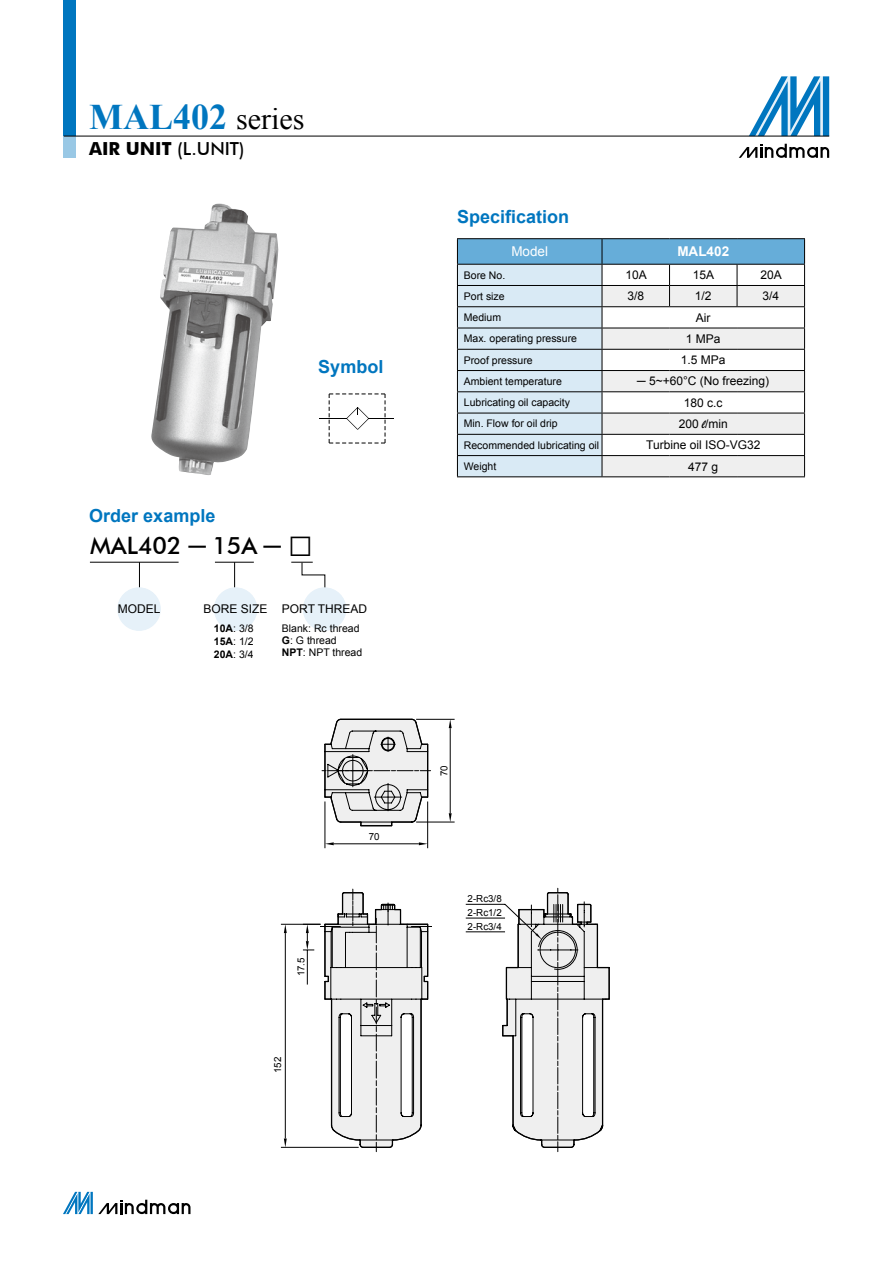
<style>
.page{position:relative;width:893px;height:1263px;background:#fff}
.page>*{position:absolute;margin:0;border:0;box-sizing:border-box;transform-origin:0 0}
.t1{font:700 36px "Times New Roman";color:#0076bf}
.t2{font:500 24px "Futura BT";color:#000}
.t3{font:700 18px "Arial";color:#0076bf}
.t4{font:500 18px "Futura BT";color:#000}
.t5{font:700 13.5px "Arial";color:#fff}
.t6{font:13.5px "Arial";color:#fff}
.t7{font:12px "Arial";color:#000}
.t8{font:10.5px/12.6px "Arial";color:#000;text-align:justify}
.t9{font:9.75px/13.8px "Arial";color:#000;text-align:justify}
.s1{font-weight:400;font-size:30px;color:#000}
.s2{font-weight:700}
.s3{font-family:"Arial";font-weight:400}
.s4{font-family:"Arial";font-weight:400;font-size:42px}
.s5{font-family:"Brush Script BT"}
</style>
<div class="page">
<svg style="left:749px;top:76px;width:80px;height:60px"></svg>
<svg style="left:739px;top:144px;width:90px;height:14px"></svg>
<div style="left:64px;top:0;width:12px;height:136px;background:#0076bf"></div>
<div style="left:64px;top:136px;width:12px;height:21px;background:#99c8e5"></div>
<hr style="left:64px;top:136px;width:765px;height:1px;background:#000">
<svg style="left:63px;top:1192px;width:127px;height:22px"></svg>
<hr style="left:457px;top:238px;width:145px;height:1px;background:#000">
<hr style="left:602px;top:238px;width:67px;height:1px;background:#000">
<hr style="left:669px;top:238px;width:68px;height:1px;background:#000">
<hr style="left:737px;top:238px;width:68px;height:1px;background:#000">
<svg style="left:457px;top:239px;width:348px;height:237px"></svg>
<hr style="left:457px;top:476px;width:145px;height:1px;background:#000">
<hr style="left:602px;top:476px;width:67px;height:1px;background:#000">
<hr style="left:669px;top:476px;width:68px;height:1px;background:#000">
<hr style="left:737px;top:476px;width:68px;height:1px;background:#000">
<svg style="left:320px;top:393px;width:74px;height:51px"></svg>
<svg style="left:234px;top:563px;width:1px;height:25px"></svg>
<svg style="left:139px;top:563px;width:1px;height:25px"></svg>
<hr style="left:90px;top:562px;width:89px;height:1px;background:#000">
<hr style="left:215px;top:562px;width:39px;height:1px;background:#000">
<div style="left:118px;top:588px;width:42px;height:42px;background:#e6f1f9;border-radius:50%"></div>
<div style="left:118px;top:588px;width:43px;height:43px;border:1px solid #e6f1f9;border-radius:50%"></div>
<div style="left:214px;top:588px;width:43px;height:42px;background:#e6f1f9;border-radius:50%"></div>
<div style="left:214px;top:588px;width:43px;height:43px;border:1px solid #e6f1f9;border-radius:50%"></div>
<svg style="left:291px;top:562px;width:35px;height:27px"></svg>
<div style="left:303px;top:588px;width:43px;height:42px;background:#e6f1f9;border-radius:50%"></div>
<div style="left:303px;top:588px;width:43px;height:43px;border:1px solid #e6f1f9;border-radius:50%"></div>
<svg style="left:322px;top:718px;width:109px;height:110px"></svg>
<svg style="left:284px;top:925px;width:3px;height:8px"></svg>
<svg style="left:284px;top:1138px;width:3px;height:9px"></svg>
<hr style="left:281px;top:924px;width:40px;height:1px;background:#000">
<hr style="left:281px;top:1147px;width:78px;height:1px;background:#000">
<hr style="left:285px;top:933px;width:1px;height:205px;background:#000">
<svg style="left:449px;top:813px;width:3px;height:9px"></svg>
<svg style="left:449px;top:720px;width:3px;height:8px"></svg>
<hr style="left:416px;top:822px;width:39px;height:1px;background:#000">
<hr style="left:416px;top:719px;width:39px;height:1px;background:#000">
<hr style="left:450px;top:728px;width:1px;height:85px;background:#000">
<svg style="left:326px;top:842px;width:8px;height:3px"></svg>
<svg style="left:419px;top:842px;width:8px;height:3px"></svg>
<hr style="left:325px;top:801px;width:1px;height:47px;background:#000">
<hr style="left:427px;top:801px;width:1px;height:47px;background:#000">
<hr style="left:334px;top:843px;width:85px;height:1px;background:#000">
<svg style="left:303px;top:888px;width:307px;height:264px"></svg>
<img style="left:151px;top:203px;width:127px;height:272px">
<h1 class="t1" style="left:89px;top:92px;width:217px">MAL402 <span class="s1">series</span></h1>
<h3 class="t4" style="left:89px;top:138px;width:157px"><span class="s2">AIR UNIT</span> (L.UNIT)</h3>
<h3 class="t3" style="left:318px;top:355px;width:67px">Symbol</h3>
<h3 class="t3" style="left:89px;top:504px;width:128px">Order example</h3>
<h2 class="t2" style="left:90px;top:531px;width:224px">MAL402 <span class="s3">─</span> 15A <span class="s3">─</span> <span class="s4">□</span></h2>
<p class="t7" style="left:118px;top:601px;width:44px">MODEL</p>
<p class="t7" style="left:204px;top:601px;width:66px">BORE SIZE</p>
<p class="t8" style="left:214px;top:622px;width:41px"><span class="s2">10A</span>: 3/8<br><span class="s2">15A</span>: 1/2<br><span class="s2">20A</span>: 3/4</p>
<p class="t7" style="left:282px;top:601px;width:87px">PORT THREAD</p>
<p class="t8" style="left:282px;top:623px;width:82px;line-height:12px;text-align:left">Blank: Rc thread<br><span class="s2">G</span>: G thread<br><span class="s2">NPT</span>: NPT thread</p>
<p class="t9" style="left:294px;top:976px;width:20px;rotate:-90deg">17.5</p>
<p class="t9" style="left:369px;top:830px;width:12px">70</p>
<p class="t9" style="left:271px;top:1073px;width:18px;rotate:-90deg">152</p>
<h3 class="t3" style="left:457px;top:205px;width:114px">Specification</h3>
<p class="t6" style="left:511px;top:243px;width:38px">Model</p>
<p class="t5" style="left:677px;top:243px;width:53px">MAL402</p>
<p class="t8" style="left:464px;top:269px;width:43px">Bore No.</p>
<p class="t7" style="left:625px;top:267px;width:23px">10A</p>
<p class="t7" style="left:693px;top:267px;width:23px">15A</p>
<p class="t7" style="left:760px;top:267px;width:23px">20A</p>
<p class="t8" style="left:464px;top:290px;width:42px">Port size</p>
<p class="t7" style="left:627px;top:288px;width:18px">3/8</p>
<p class="t7" style="left:695px;top:288px;width:18px">1/2</p>
<p class="t7" style="left:762px;top:288px;width:18px">3/4</p>
<p class="t8" style="left:464px;top:311px;width:39px">Medium</p>
<p class="t7" style="left:696px;top:310px;width:16px">Air</p>
<p class="t8" style="left:464px;top:332px;width:115px">Max. operating pressure</p>
<p class="t7" style="left:686px;top:331px;width:36px">1 MPa</p>
<p class="t8" style="left:464px;top:354px;width:70px">Proof pressure</p>
<p class="t7" style="left:681px;top:352px;width:46px">1.5 MPa</p>
<p class="t8" style="left:464px;top:375px;width:100px">Ambient temperature</p>
<p class="t7" style="left:637px;top:373px;width:134px">─ 5~+60°C (No freezing)</p>
<p class="t8" style="left:464px;top:396px;width:108px">Lubricating oil capacity</p>
<p class="t7" style="left:684px;top:395px;width:40px">180 c.c</p>
<p class="t8" style="left:464px;top:418px;width:95px">Min. Flow for oil drip</p>
<p class="t7" style="left:679px;top:416px;width:51px">200 <span class="s5">l</span>/min</p>
<p class="t8" style="left:464px;top:439px;width:137px">Recommended lubricating oil</p>
<p class="t7" style="left:646px;top:437px;width:116px">Turbine oil ISO-VG32</p>
<p class="t8" style="left:464px;top:460px;width:34px">Weight</p>
<p class="t7" style="left:688px;top:458px;width:32px">477 g</p>
<p class="t9" style="left:437px;top:776px;width:12px;rotate:-90deg">70</p>
<p class="t9" style="left:468px;top:892px;width:36px">2-Rc3/8<br>2-Rc1/2<br>2-Rc3/4</p>
</div>
